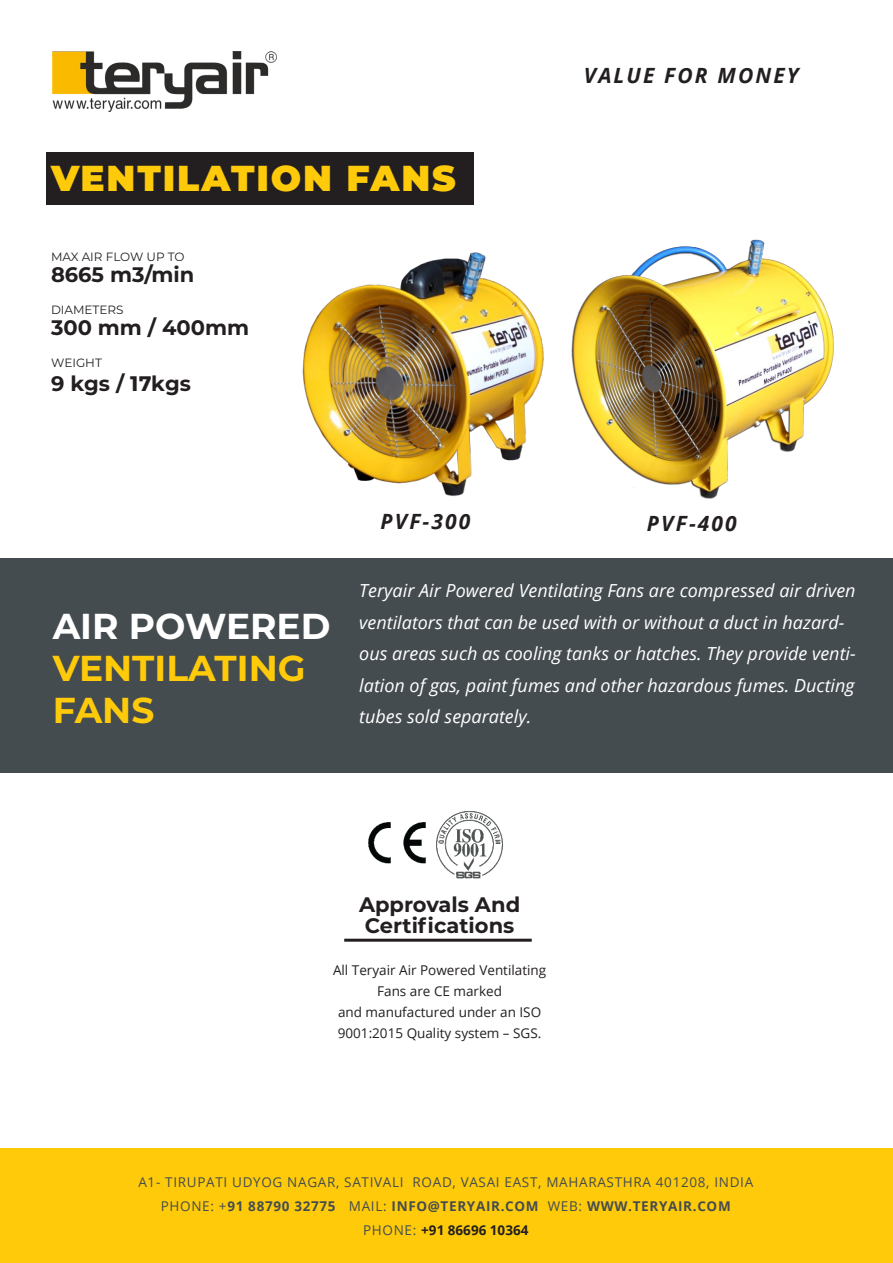
<style>
.page{position:relative;width:893px;height:1263px;background:#fff}
.page>*{position:absolute;margin:0;border:0;box-sizing:border-box;transform-origin:0 0}
.t1{font:900 36px "Montserrat";letter-spacing:.05em;color:#feca0a}
.t2{font:700 36px/42px "Montserrat";color:#feca0a}
.t3{font:700 36px "Montserrat";color:#fff}
.t4{font:700 21px/21px "Montserrat";color:#231f20}
.t5{font:italic 700 21px "Open Sans";letter-spacing:.1em;color:#231f20}
.t6{font:italic 18px/31.5px "Open Sans";color:#fff}
.t7{font:13.5px/24px "Open Sans";letter-spacing:.05em;color:#454c50;text-align:center}
.t8{font:13.5px/21px "Open Sans";color:#231f20;text-align:center}
.t9{font:12px "Montserrat";color:#231f20}
.s1{font-weight:700}
.s2{font-weight:700;color:#231f20}
</style>
<div class="page">
<div style="left:0;top:558px;width:893px;height:215px;background:#454c50"></div>
<div style="left:0;top:1148px;width:893px;height:115px;background:#feca0a"></div>
<img style="left:53px;top:51px;width:224px;height:61px">
<div style="left:47px;top:152px;width:427px;height:52px;background:#231f20"></div>
<img style="left:368px;top:811px;width:135px;height:68px">
<hr style="left:344px;top:939px;width:188px;height:3px;background:#231f20">
<img style="left:302px;top:252px;width:242px;height:244px">
<img style="left:571px;top:239px;width:263px;height:260px">
<h1 class="t1" style="left:51px;top:151px;width:406px">VENTILATION FANS</h1>
<p class="t9" style="left:51px;top:249px;width:135px">MAX AIR FLOW UP TO</p>
<p class="t4" style="left:51px;top:263px;width:145px">8665 m3/min</p>
<p class="t9" style="left:51px;top:301px;width:74px">DIAMETERS</p>
<p class="t4" style="left:51px;top:316px;width:200px">300 mm / 400mm</p>
<p class="t9" style="left:51px;top:354px;width:52px">WEIGHT</p>
<p class="t4" style="left:51px;top:372px;width:141px">9 kgs / 17kgs</p>
<p class="t5" style="left:584px;top:61px;width:216px">VALUE FOR MONEY</p>
<h1 class="t3" style="left:53px;top:600px;width:279px">AIR POWERED</h1>
<h1 class="t2" style="left:53px;top:645px;width:254px">VENTILATING<br>FANS</h1>
<p class="t5" style="left:381px;top:506px;width:91px">PVF-300</p>
<p class="t5" style="left:647px;top:508px;width:91px">PVF-400</p>
<p class="t6" style="left:359px;top:574px;width:498px">Teryair Air Powered Ventilating Fans are compressed air driven ventilators that can be used with or without a duct in hazard&shy;ous areas such as cooling tanks or hatches. They provide venti&shy;lation of gas, paint fumes and other hazardous fumes. Ducting tubes sold separately.</p>
<p class="t4" style="left:359px;top:893px;width:163px">Approvals And<br>Certifications</p>
<p class="t8" style="left:333px;top:959px;width:215px">All Teryair Air Powered Ventilating<br>Fans are CE marked<br>and manufactured under an ISO<br>9001:2015 Quality system – SGS.</p>
<p class="t7" style="left:138px;top:1169px;width:616px">A1- TIRUPATI UDYOG NAGAR, SATIVALI ROAD, VASAI EAST, MAHARASTHRA 401208, INDIA<br>PHONE: +<span class="s1">91 88790 32775</span> MAIL: <span class="s1">INFO@TERYAIR.COM</span> WEB: <span class="s1">WWW.TERYAIR.COM<br></span>PHONE: <span class="s2">+91 86696 10364</span></p>
</div>
